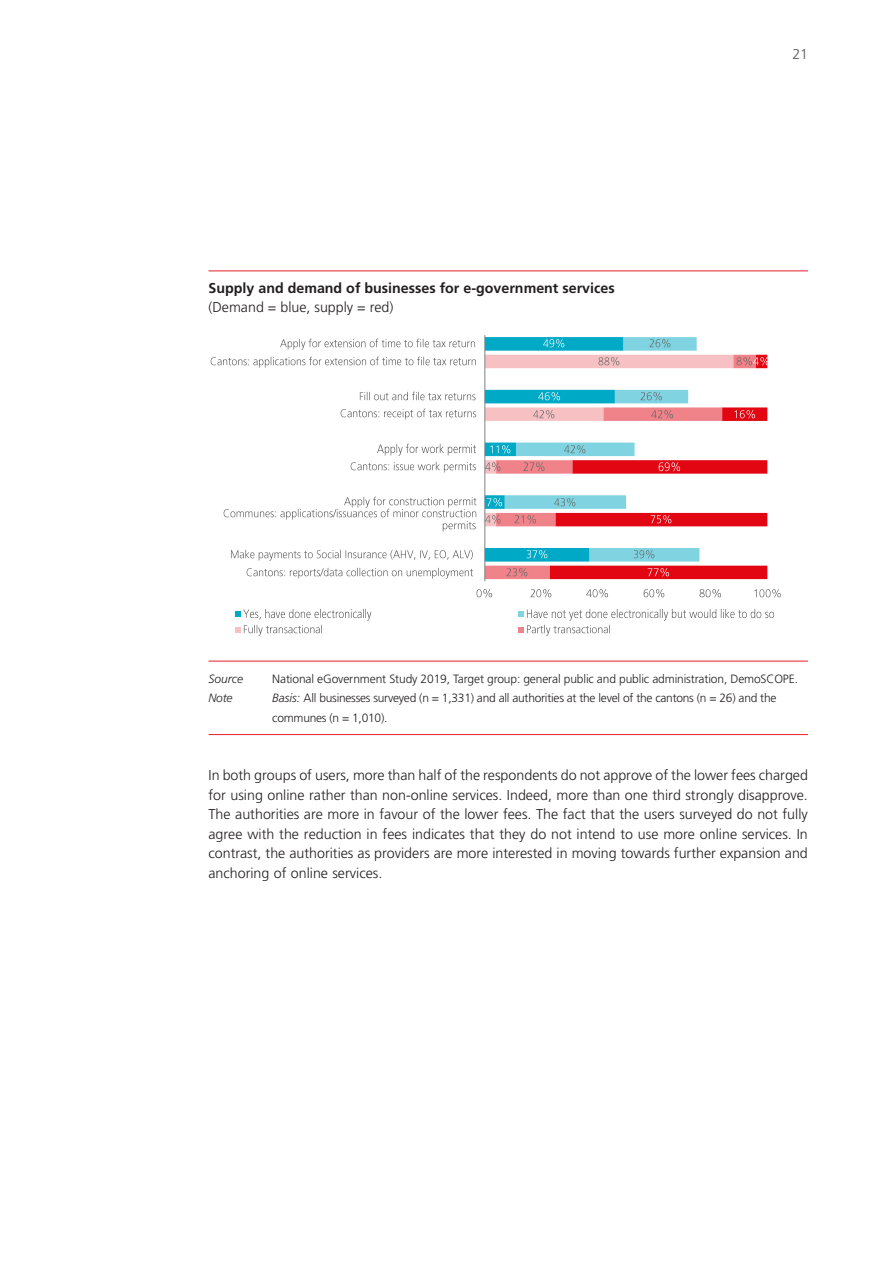
<style>
.page{position:relative;width:893px;height:1263px;background:#fff}
.page>*{position:absolute;margin:0;border:0;box-sizing:border-box;transform-origin:0 0}
.t1{font:300 14.25px/19.5px "Frutiger";color:#231f20;text-align:justify}
.t2{font:700 14.25px/19.5px "Frutiger";color:#231f20}
.t3{font:300 14.25px "Frutiger";color:#57585a}
.t4{font:300 12px/19.5px "Frutiger";letter-spacing:-.01em;color:#231f20}
.t5{font:italic 300 12px "Frutiger";color:#231f20}
.s1{font-weight:300}
.s2{font-style:italic}
</style>
<div class="page">
<hr style="left:209px;top:270px;width:599px;height:1px;background:#e31e25">
<hr style="left:209px;top:661px;width:599px;height:1px;background:#e31e25">
<hr style="left:209px;top:734px;width:599px;height:1px;background:#e31e25">
<svg style="left:485px;top:337px;width:248px;height:18px"></svg>
<svg style="left:485px;top:355px;width:65px;height:224px"></svg>
<svg style="left:550px;top:355px;width:217px;height:224px"></svg>
<hr style="left:484px;top:335px;width:1px;height:246px;background:#808285">
<img style="left:543px;top:338px;width:30px;height:12px">
<img style="left:539px;top:391px;width:29px;height:12px">
<img style="left:489px;top:443px;width:30px;height:12px">
<img style="left:487px;top:496px;width:24px;height:12px">
<img style="left:526px;top:549px;width:30px;height:12px">
<img style="left:649px;top:338px;width:29px;height:12px">
<img style="left:640px;top:391px;width:30px;height:12px">
<img style="left:564px;top:443px;width:30px;height:12px">
<img style="left:554px;top:496px;width:30px;height:12px">
<img style="left:633px;top:549px;width:30px;height:12px">
<img style="left:598px;top:355px;width:30px;height:13px">
<img style="left:533px;top:408px;width:30px;height:12px">
<img style="left:485px;top:461px;width:25px;height:12px">
<img style="left:485px;top:514px;width:25px;height:12px">
<img style="left:737px;top:355px;width:17px;height:13px">
<img style="left:652px;top:408px;width:29px;height:12px">
<img style="left:523px;top:461px;width:30px;height:12px">
<img style="left:515px;top:514px;width:29px;height:12px">
<img style="left:506px;top:566px;width:30px;height:12px">
<img style="left:754px;top:355px;width:14px;height:13px">
<img style="left:734px;top:408px;width:29px;height:12px">
<img style="left:659px;top:461px;width:29px;height:12px">
<img style="left:650px;top:514px;width:30px;height:12px">
<img style="left:648px;top:566px;width:29px;height:12px">
<img style="left:477px;top:589px;width:16px;height:9px">
<img style="left:530px;top:589px;width:22px;height:9px">
<img style="left:587px;top:589px;width:21px;height:9px">
<img style="left:643px;top:589px;width:22px;height:9px">
<img style="left:700px;top:589px;width:21px;height:9px">
<img style="left:754px;top:589px;width:27px;height:9px">
<img style="left:280px;top:338px;width:196px;height:12px">
<img style="left:210px;top:356px;width:266px;height:11px">
<img style="left:360px;top:391px;width:116px;height:10px">
<img style="left:340px;top:408px;width:137px;height:12px">
<img style="left:377px;top:443px;width:99px;height:12px">
<img style="left:350px;top:461px;width:126px;height:12px">
<img style="left:345px;top:496px;width:132px;height:11px">
<img style="left:223px;top:507px;width:254px;height:12px">
<img style="left:443px;top:521px;width:33px;height:10px">
<img style="left:231px;top:549px;width:242px;height:11px">
<img style="left:246px;top:567px;width:227px;height:11px">
<svg style="left:235px;top:612px;width:6px;height:5px"></svg>
<img style="left:243px;top:609px;width:129px;height:11px">
<svg style="left:519px;top:612px;width:5px;height:5px"></svg>
<img style="left:527px;top:609px;width:248px;height:11px">
<svg style="left:235px;top:627px;width:6px;height:6px"></svg>
<img style="left:243px;top:624px;width:79px;height:12px">
<svg style="left:519px;top:627px;width:5px;height:6px"></svg>
<img style="left:527px;top:624px;width:83px;height:12px">
<p class="t2" style="left:209px;top:278px;width:408px">Supply and demand of businesses for e-government services <span class="s1">(Demand = blue, supply = red)</span></p>
<p class="t3" style="left:792px;top:46px;width:17px">21</p>
<p class="t5" style="left:209px;top:671px;width:36px">Source</p>
<p class="t4" style="left:272px;top:669px;width:527px">National eGovernment Study 2019, Target group: general public and public administration, DemoSCOPE.</p>
<p class="t5" style="left:209px;top:691px;width:25px">Note</p>
<p class="t4" style="left:272px;top:688px;width:506px"><span class="s2">Basis:</span> All businesses surveyed (n = 1,331) and all authorities at the level of the cantons (n = 26) and the communes (n = 1,010).</p>
<p class="t1" style="left:209px;top:765px;width:601px">In both groups of users, more than half of the respondents do not approve of the lower fees charged for using online rather than non-online services. Indeed, more than one third strongly disapprove.<br>The authorities are more in favour of the lower fees. The fact that the users surveyed do not fully agree with the reduction in fees indicates that they do not intend to use more online services. In contrast, the authorities as providers are more interested in moving towards further expansion and anchoring of online services.</p>
</div>
